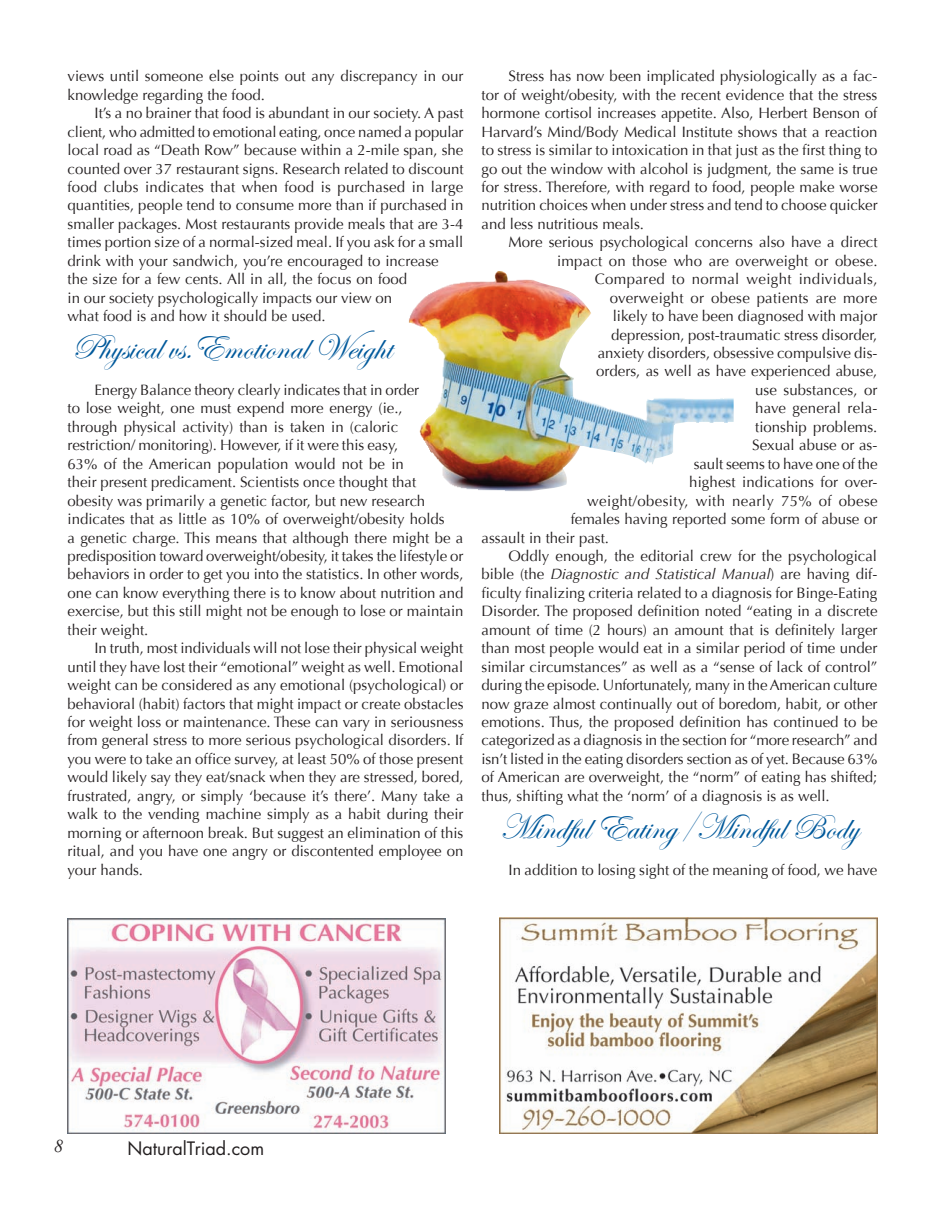
<style>
.page{position:relative;width:945px;height:1215px;background:#fff}
.page>*{position:absolute;margin:0;border:0;box-sizing:border-box;transform-origin:0 0}
.t1{font:36px "Edwardian Script ITC";color:#00599b}
.t2{font:18px "Futura Std";color:#231f20}
.t3{font:italic 18px "Times New Roman";color:#231f20}
.t4{font:15px/18.5px "Optima";color:#231f20}
.t5{font:15px "Optima";letter-spacing:.025em;color:#231f20}
.t6{font:italic 15px "Optima";color:#231f20}
.t7{font:15px "Optima";letter-spacing:.02em;color:#231f20}
.s1{font-style:normal}
</style>
<div class="page">
<img style="left:409px;top:271px;width:325px;height:220px">
<img style="left:68px;top:918px;width:378px;height:216px">
<img style="left:500px;top:918px;width:378px;height:216px">
<p class="t4" style="left:68px;top:67px;width:397px">views until someone else points out any discrepancy in our knowledge regarding the food.</p>
<p class="t4" style="left:68px;top:104px;width:398px;text-indent:27px">It’s a no brainer that food is abundant in our society. A past client, who admitted to emotional eating, once named a popular local road as “Death Row” because within a 2-mile span, she counted over 37 restaurant signs. Research related to discount food clubs indicates that when food is purchased in large quantities, people tend to consume more than if purchased in smaller packages. Most restaurants provide meals that are 3-4 times portion size of a normal-sized meal. If you ask for a small drink with your sandwich, you’re encouraged to increase<br>the size for a few cents. All in all, the focus on food<br>in our society psychologically impacts our view on<br>what food is and how it should be used.</p>
<h1 class="t1" style="left:71px;top:327px;width:321px">Physical vs.Emotional Weight</h1>
<p class="t4" style="left:68px;top:381px;width:398px;text-indent:27px">Energy Balance theory clearly indicates that in order<br>to lose weight, one must expend more energy (ie.,<br>through physical activity) than is taken in (caloric restriction/ monitoring). However, if it were this easy,<br>63% of the American population would not be in<br>their present predicament. Scientists once thought that obesity was primarily a genetic factor, but new research indicates that as little as 10% of overweight/obesity holds<br>a genetic charge. This means that although there might be a predisposition toward overweight/obesity, it takes the lifestyle or behaviors in order to get you into the statistics. In other words, one can know everything there is to know about nutrition and exercise, but this still might not be enough to lose or maintain their weight.</p>
<p class="t4" style="left:68px;top:639px;width:398px;text-align:justify;text-indent:27px">In truth, most individuals will not lose their physical weight until they have lost their “emotional” weight as well. Emotional weight can be considered as any emotional (psychological) or behavioral (habit) factors that might impact or create obstacles for weight loss or maintenance. These can vary in seriousness from general stress to more serious psychological disorders. If you were to take an office survey, at least 50% of those present would likely say they eat/snack when they are stressed, bored, frustrated, angry, or simply ‘because it’s there’. Many take a walk to the vending machine simply as a habit during their morning or afternoon break. But suggest an elimination of this ritual, and you have one angry or discontented employee on your hands.</p>
<p class="t4" style="left:482px;top:67px;width:398px;text-align:justify;text-indent:27px">Stress has now been implicated physiologically as a fac&shy;tor of weight/obesity, with the recent evidence that the stress hormone cortisol increases appetite. Also, Herbert Benson of Harvard’s Mind/Body Medical Institute shows that a reaction to stress is similar to intoxication in that just as the first thing to go out the window with alcohol is judgment, the same is true for stress. Therefore, with regard to food, people make worse nutrition choices when under stress and tend to choose quicker and less nutritious meals.</p>
<p class="t4" style="left:509px;top:233px;width:371px">More serious psychological concerns also have a direct</p>
<p class="t4" style="left:557px;top:252px;width:322px">impact on those who are overweight or obese.</p>
<p class="t5" style="left:595px;top:270px;width:284px">Compared to normal weight individuals,</p>
<p class="t7" style="left:610px;top:289px;width:269px">overweight or obese patients are more</p>
<p class="t4" style="left:613px;top:307px;width:266px">likely to have been diagnosed with major</p>
<p class="t4" style="left:611px;top:325px;width:268px">depression, post-traumatic stress disorder,</p>
<p class="t4" style="left:598px;top:344px;width:281px">anxiety disorders, obsessive compulsive dis-</p>
<p class="t4" style="left:596px;top:362px;width:283px">orders, as well as have experienced abuse,</p>
<p class="t4" style="left:755px;top:381px;width:124px">use substances, or</p>
<p class="t4" style="left:755px;top:399px;width:124px">have general rela-</p>
<p class="t4" style="left:755px;top:418px;width:124px">tionship problems.</p>
<p class="t4" style="left:752px;top:436px;width:127px">Sexual abuse or as-</p>
<p class="t4" style="left:694px;top:455px;width:185px">sault seems to have one of the</p>
<p class="t4" style="left:689px;top:473px;width:190px">highest indications for over-</p>
<p class="t5" style="left:587px;top:492px;width:292px">weight/obesity, with nearly 75% of obese</p>
<p class="t4" style="left:571px;top:510px;width:308px">females having reported some form of abuse or</p>
<p class="t4" style="left:482px;top:528px;width:129px">assault in their past.</p>
<p class="t4" style="left:509px;top:547px;width:370px">Oddly enough, the editorial crew for the psychological</p>
<p class="t6" style="left:482px;top:566px;width:398px"><span class="s1">bible (the</span> Diagnostic and Statistical Manual<span class="s1">) are having dif-</span></p>
<p class="t4" style="left:482px;top:584px;width:397px">ficulty finalizing criteria related to a diagnosis for Binge-Eating</p>
<p class="t4" style="left:482px;top:602px;width:398px">Disorder. The proposed definition noted “eating in a discrete</p>
<p class="t4" style="left:482px;top:621px;width:398px">amount of time (2 hours) an amount that is definitely larger</p>
<p class="t4" style="left:482px;top:639px;width:397px">than most people would eat in a similar period of time under</p>
<p class="t4" style="left:482px;top:658px;width:398px">similar circumstances” as well as a “sense of lack of control”</p>
<p class="t4" style="left:482px;top:676px;width:397px">during the episode. Unfortunately, many in the American culture</p>
<p class="t4" style="left:482px;top:694px;width:398px">now graze almost continually out of boredom, habit, or other</p>
<p class="t4" style="left:482px;top:713px;width:398px">emotions. Thus, the proposed definition has continued to be</p>
<p class="t4" style="left:482px;top:731px;width:397px">categorized as a diagnosis in the section for “more research” and</p>
<p class="t4" style="left:482px;top:750px;width:397px">isn’t listed in the eating disorders section as of yet. Because 63%</p>
<p class="t4" style="left:482px;top:768px;width:397px">of American are overweight, the “norm” of eating has shifted;</p>
<p class="t4" style="left:482px;top:787px;width:350px">thus, shifting what the ‘norm’ of a diagnosis is as well.</p>
<h1 class="t1" style="left:500px;top:807px;width:360px">Mindful Eating/Mindful Body</h1>
<p class="t4" style="left:508px;top:861px;width:370px">In addition to losing sight of the meaning of food, we have</p>
<p class="t3" style="left:54px;top:1133px;width:10px">8</p>
<p class="t2" style="left:127px;top:1137px;width:138px">NaturalTriad.com</p>
</div>
